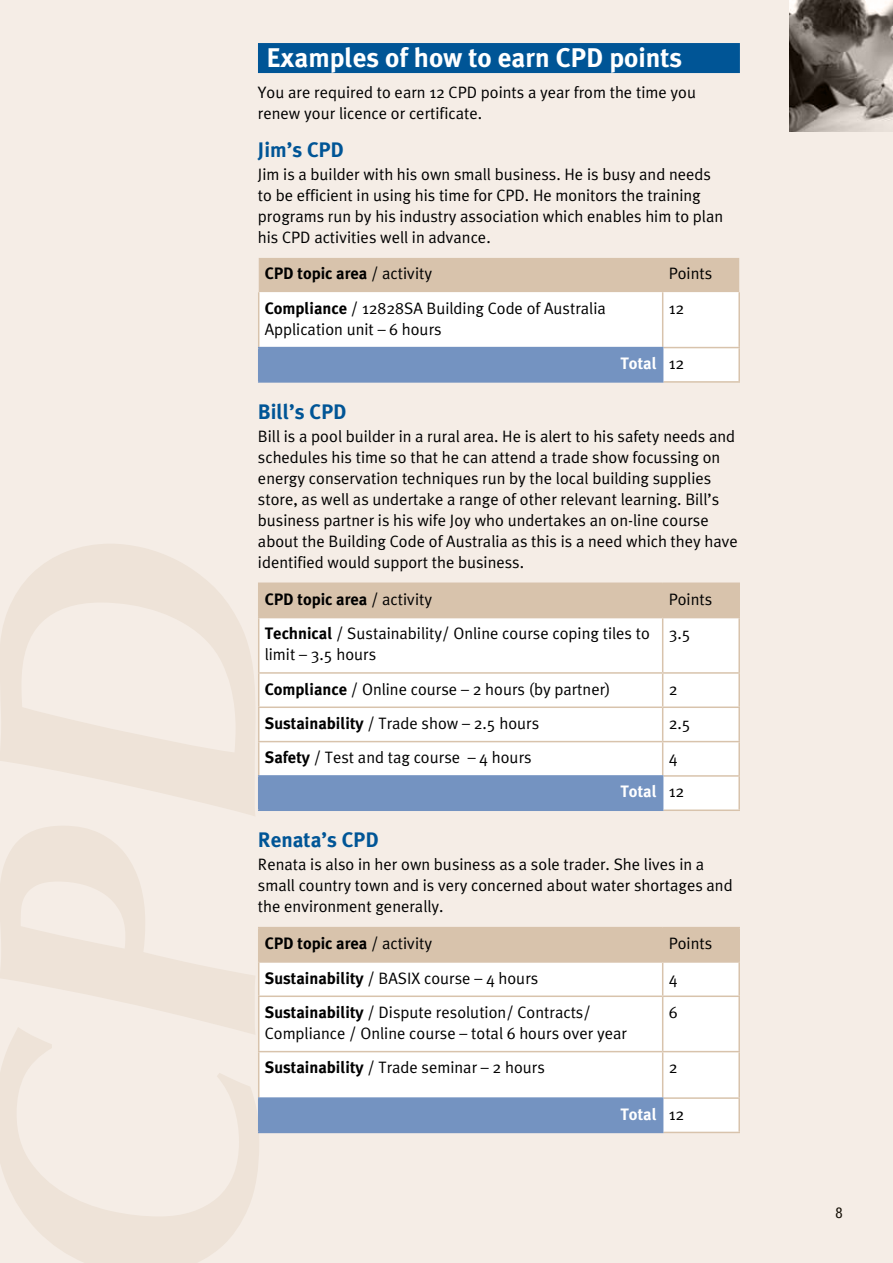
<style>
.page{position:relative;width:893px;height:1263px;background:#f5ede6}
.page>*{position:absolute;margin:0;border:0;box-sizing:border-box;transform-origin:0 0}
.t1{font:700 27px "Meta Plus";color:#fff}
.t2{font:700 21px "Meta Plus";color:#005596}
.t3{font:16.5px/21px "Meta Plus Normal";color:#000}
.t4{font:700 16.5px "Meta Plus";color:#000}
.t5{font:700 16.5px "Meta Plus";color:#fff}
.t6{font:condensed 15px "Helvetica Neue LT";color:#140f06}
.s1{font-family:"Meta Plus Normal";font-weight:400}
.s2{font-family:"Meta Plus";font-weight:700}
.s3{font-family:"Meta Plus Normal";font-weight:400;color:#000}
</style>
<div class="page">
<img style="left:789px;top:0;width:104px;height:131px">
<div style="left:258px;top:43px;width:482px;height:30px;background:#005596"></div>
<svg style="left:259px;top:258px;width:480px;height:123px"></svg>
<div style="left:259px;top:348px;width:404px;height:34px;background:#7493c1"></div>
<hr style="left:258px;top:292px;width:1px;height:55px;background:#d8c3ac">
<hr style="left:662px;top:292px;width:1px;height:55px;background:#d8c3ac">
<hr style="left:738px;top:292px;width:2px;height:55px;background:#d8c3ac">
<hr style="left:663px;top:347px;width:77px;height:1px;background:#d8c3ac">
<hr style="left:738px;top:348px;width:2px;height:33px;background:#d8c3ac">
<hr style="left:663px;top:381px;width:77px;height:2px;background:#d8c3ac">
<hr style="left:258px;top:347px;width:405px;height:1px;background:#7493c1">
<hr style="left:258px;top:348px;width:1px;height:33px;background:#7493c1">
<hr style="left:258px;top:381px;width:405px;height:2px;background:#7493c1">
<div style="left:259px;top:584px;width:479px;height:33px;background:#d8c3ac"></div>
<div style="left:259px;top:618px;width:479px;height:191px;background:#fff"></div>
<div style="left:259px;top:776px;width:404px;height:34px;background:#7493c1"></div>
<hr style="left:258px;top:582px;width:405px;height:2px;background:#d8c3ac">
<hr style="left:258px;top:584px;width:1px;height:33px;background:#d8c3ac">
<hr style="left:663px;top:582px;width:77px;height:2px;background:#d8c3ac">
<hr style="left:662px;top:584px;width:1px;height:33px;background:#d8c3ac">
<hr style="left:738px;top:584px;width:2px;height:33px;background:#d8c3ac">
<hr style="left:258px;top:617px;width:405px;height:1px;background:#d8c3ac">
<hr style="left:258px;top:618px;width:1px;height:54px;background:#d8c3ac">
<hr style="left:663px;top:617px;width:77px;height:1px;background:#d8c3ac">
<hr style="left:662px;top:618px;width:1px;height:54px;background:#d8c3ac">
<hr style="left:738px;top:618px;width:2px;height:54px;background:#d8c3ac">
<hr style="left:258px;top:672px;width:405px;height:2px;background:#d8c3ac">
<hr style="left:258px;top:674px;width:1px;height:32px;background:#d8c3ac">
<hr style="left:663px;top:672px;width:77px;height:2px;background:#d8c3ac">
<hr style="left:662px;top:674px;width:1px;height:32px;background:#d8c3ac">
<hr style="left:738px;top:674px;width:2px;height:32px;background:#d8c3ac">
<hr style="left:258px;top:706px;width:405px;height:2px;background:#d8c3ac">
<hr style="left:258px;top:708px;width:1px;height:33px;background:#d8c3ac">
<hr style="left:663px;top:706px;width:77px;height:2px;background:#d8c3ac">
<hr style="left:662px;top:708px;width:1px;height:33px;background:#d8c3ac">
<hr style="left:738px;top:708px;width:2px;height:33px;background:#d8c3ac">
<hr style="left:258px;top:741px;width:405px;height:1px;background:#d8c3ac">
<hr style="left:258px;top:742px;width:1px;height:33px;background:#d8c3ac">
<hr style="left:663px;top:741px;width:77px;height:1px;background:#d8c3ac">
<hr style="left:662px;top:742px;width:1px;height:33px;background:#d8c3ac">
<hr style="left:738px;top:742px;width:2px;height:33px;background:#d8c3ac">
<hr style="left:663px;top:775px;width:77px;height:2px;background:#d8c3ac">
<hr style="left:738px;top:777px;width:2px;height:32px;background:#d8c3ac">
<hr style="left:663px;top:809px;width:77px;height:2px;background:#d8c3ac">
<hr style="left:258px;top:775px;width:405px;height:2px;background:#7493c1">
<hr style="left:258px;top:777px;width:1px;height:32px;background:#7493c1">
<hr style="left:258px;top:809px;width:405px;height:2px;background:#7493c1">
<div style="left:259px;top:928px;width:479px;height:33px;background:#d8c3ac"></div>
<div style="left:259px;top:963px;width:479px;height:169px;background:#fff"></div>
<div style="left:259px;top:1098px;width:404px;height:34px;background:#7493c1"></div>
<hr style="left:258px;top:927px;width:405px;height:1px;background:#d8c3ac">
<hr style="left:258px;top:928px;width:1px;height:33px;background:#d8c3ac">
<hr style="left:663px;top:927px;width:77px;height:1px;background:#d8c3ac">
<hr style="left:662px;top:928px;width:1px;height:33px;background:#d8c3ac">
<hr style="left:738px;top:928px;width:2px;height:33px;background:#d8c3ac">
<hr style="left:258px;top:961px;width:405px;height:2px;background:#d8c3ac">
<hr style="left:258px;top:963px;width:1px;height:32px;background:#d8c3ac">
<hr style="left:663px;top:961px;width:77px;height:2px;background:#d8c3ac">
<hr style="left:662px;top:963px;width:1px;height:32px;background:#d8c3ac">
<hr style="left:738px;top:963px;width:2px;height:32px;background:#d8c3ac">
<hr style="left:258px;top:995px;width:405px;height:2px;background:#d8c3ac">
<hr style="left:258px;top:997px;width:1px;height:54px;background:#d8c3ac">
<hr style="left:663px;top:995px;width:77px;height:2px;background:#d8c3ac">
<hr style="left:662px;top:997px;width:1px;height:54px;background:#d8c3ac">
<hr style="left:738px;top:997px;width:2px;height:54px;background:#d8c3ac">
<hr style="left:258px;top:1051px;width:405px;height:1px;background:#d8c3ac">
<hr style="left:258px;top:1052px;width:1px;height:45px;background:#d8c3ac">
<hr style="left:663px;top:1051px;width:77px;height:1px;background:#d8c3ac">
<hr style="left:662px;top:1052px;width:1px;height:45px;background:#d8c3ac">
<hr style="left:738px;top:1052px;width:2px;height:45px;background:#d8c3ac">
<hr style="left:663px;top:1097px;width:77px;height:2px;background:#d8c3ac">
<hr style="left:738px;top:1099px;width:2px;height:33px;background:#d8c3ac">
<hr style="left:663px;top:1132px;width:77px;height:1px;background:#d8c3ac">
<hr style="left:258px;top:1097px;width:405px;height:2px;background:#7493c1">
<hr style="left:258px;top:1099px;width:1px;height:33px;background:#7493c1">
<hr style="left:258px;top:1132px;width:405px;height:1px;background:#7493c1">
<h1 class="t1" style="left:266px;top:42px;width:417px">Examples of how to earn CPD points</h1>
<p class="t3" style="left:258px;top:82px;width:440px">You are required to earn 12 CPD points a year from the time you renew your licence or certificate.</p>
<p class="t2" style="left:258px;top:138px;width:88px">Jim’s CPD</p>
<p class="t3" style="left:258px;top:164px;width:467px">Jim is a builder with his own small business. He is busy and needs to be efficient in using his time for CPD. He monitors the training programs run by his industry association which enables him to plan his CPD activities well in advance.</p>
<p class="t4" style="left:265px;top:264px;width:169px">CPD topic area <span class="s1">/ activity</span></p>
<p class="t3" style="left:669px;top:263px;width:45px">Points</p>
<p class="t3" style="left:265px;top:297px;width:343px"><span class="s2">Compliance</span> / 12828SA Building Code of Australia<br>Application unit – 6 hours</p>
<p class="t3" style="left:669px;top:297px;width:17px">12</p>
<p class="t5" style="left:620px;top:354px;width:65px">Total <span class="s3">12</span></p>
<p class="t2" style="left:258px;top:399px;width:90px">Bill’s CPD</p>
<p class="t3" style="left:258px;top:426px;width:481px">Bill is a pool builder in a rural area. He is alert to his safety needs and schedules his time so that he can attend a trade show focussing on energy conservation techniques run by the local building supplies store, as well as undertake a range of other relevant learning. Bill’s business partner is his wife Joy who undertakes an on-line course about the Building Code of Australia as this is a need which they have identified would support the business.</p>
<p class="t4" style="left:265px;top:590px;width:169px">CPD topic area <span class="s1">/ activity</span></p>
<p class="t3" style="left:669px;top:588px;width:45px">Points</p>
<p class="t3" style="left:265px;top:623px;width:387px"><span class="s2">Technical</span> / Sustainability/ Online course coping tiles to limit – 3.5 hours</p>
<p class="t3" style="left:669px;top:623px;width:24px">3.5</p>
<p class="t3" style="left:265px;top:678px;width:347px"><span class="s2">Compliance</span> / Online course – 2 hours (by partner)</p>
<p class="t3" style="left:669px;top:678px;width:10px">2</p>
<p class="t3" style="left:265px;top:712px;width:276px"><span class="s2">Sustainability</span> / Trade show – 2.5 hours</p>
<p class="t3" style="left:669px;top:712px;width:24px">2.5</p>
<p class="t3" style="left:265px;top:747px;width:268px"><span class="s2">Safety</span> / Test and tag course – 4 hours</p>
<p class="t3" style="left:669px;top:747px;width:10px">4</p>
<p class="t5" style="left:620px;top:782px;width:65px">Total <span class="s3">12</span></p>
<p class="t2" style="left:258px;top:828px;width:122px">Renata’s CPD</p>
<p class="t3" style="left:258px;top:854px;width:476px">Renata is also in her own business as a sole trader. She lives in a small country town and is very concerned about water shortages and the environment generally.</p>
<p class="t4" style="left:265px;top:934px;width:169px">CPD topic area <span class="s1">/ activity</span></p>
<p class="t3" style="left:669px;top:933px;width:45px">Points</p>
<p class="t3" style="left:265px;top:967px;width:275px"><span class="s2">Sustainability</span> / BASIX course – 4 hours</p>
<p class="t3" style="left:669px;top:967px;width:10px">4</p>
<p class="t3" style="left:265px;top:1001px;width:364px"><span class="s2">Sustainability</span> / Dispute resolution/ Contracts/<br>Compliance / Online course – total 6 hours over year</p>
<p class="t3" style="left:669px;top:1001px;width:10px">6</p>
<p class="t3" style="left:265px;top:1057px;width:282px"><span class="s2">Sustainability</span> / Trade seminar – 2 hours</p>
<p class="t3" style="left:669px;top:1057px;width:10px">2</p>
<p class="t5" style="left:620px;top:1104px;width:65px">Total <span class="s3">12</span></p>
<p class="t6" style="left:836px;top:1204px;width:9px">8</p>
</div>
